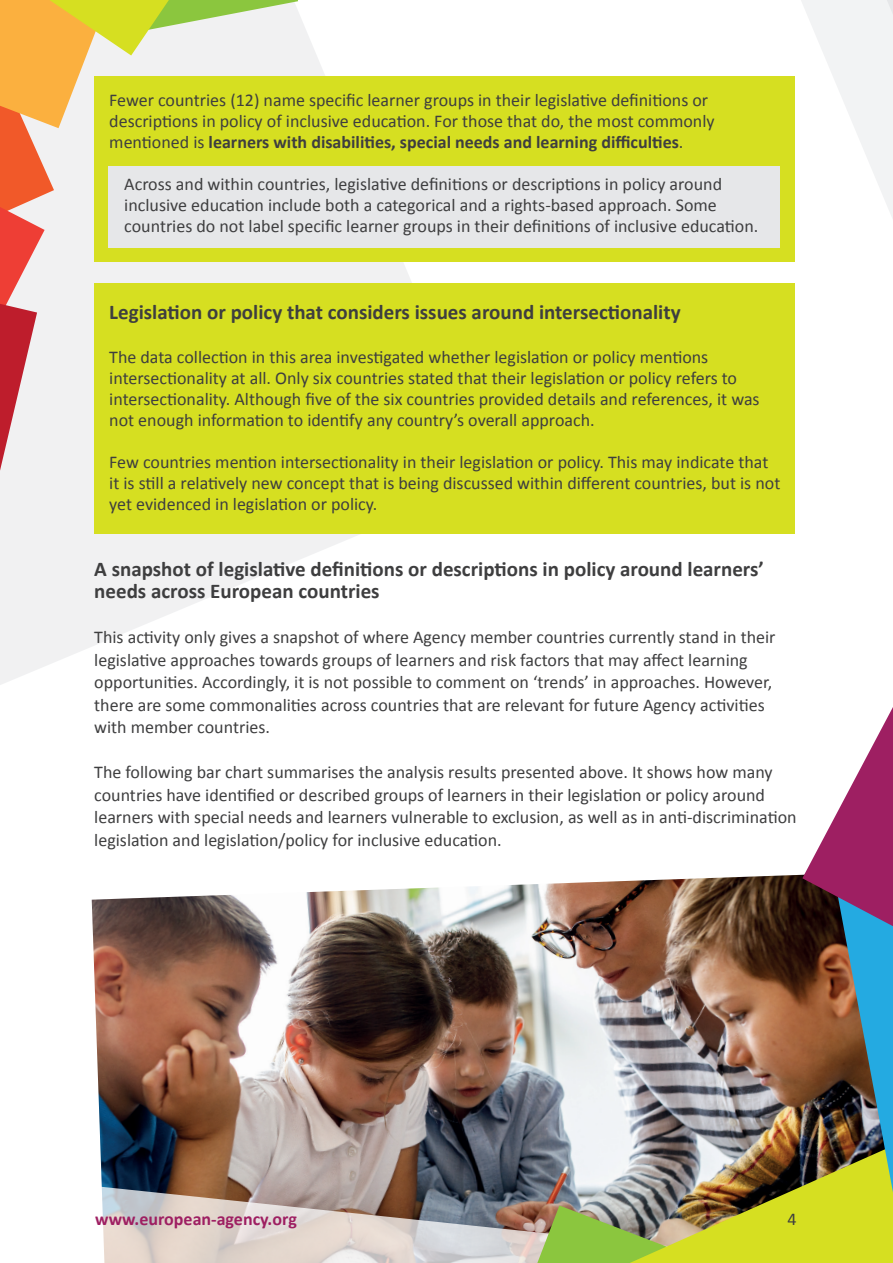
<style>
.page{position:relative;width:893px;height:1263px;background:#fff}
.page>*{position:absolute;margin:0;border:0;box-sizing:border-box;transform-origin:0 0}
.t1{font:700 21px/22.5px "Calibri";color:#3e3e3f}
.t2{font:18px/21px "Calibri";color:#3e3e3f}
.t3{font:700 18px "Calibri";color:#9e1f62}
.s1{font-weight:700}
</style>
<div class="page">
<svg style="left:0;top:12px;width:412px;height:673px"></svg>
<div style="left:94px;top:76px;width:701px;height:186px;background:#d6df21"></div>
<div style="left:109px;top:167px;width:671px;height:81px;background:#e6e7e9"></div>
<div style="left:94px;top:283px;width:701px;height:251px;background:#d6df21"></div>
<svg style="left:0;top:0;width:298px;height:471px"></svg>
<svg style="left:801px;top:0;width:92px;height:218px;fill:#f2f3f4"></svg>
<img style="left:92px;top:884px;width:445px;height:279px">
<svg style="left:100px;top:1163px;width:437px;height:100px;background:#aea4a1"></svg>
<img style="left:537px;top:707px;width:356px;height:556px">
<p class="t2" style="left:109px;top:89px;width:607px">Fewer countries (12) name specific learner groups in their legislative definitions or descriptions in policy of inclusive education. For those that do, the most commonly mentioned is <span class="s1">learners with disabilities, special needs and learning difficulties</span>.</p>
<p class="t2" style="left:124px;top:173px;width:635px">Across and within countries, legislative definitions or descriptions in policy around inclusive education include both a categorical and a rights-based approach. Some countries do not label specific learner groups in their definitions of inclusive education.</p>
<h3 class="t1" style="left:109px;top:300px;width:573px">Legislation or policy that considers issues around intersectionality</h3>
<p class="t2" style="left:109px;top:345px;width:652px">The data collection in this area investigated whether legislation or policy mentions intersectionality at all. Only six countries stated that their legislation or policy refers to intersectionality. Although five of the six countries provided details and references, it was not enough information to identify any country’s overall approach.</p>
<p class="t2" style="left:109px;top:450px;width:673px">Few countries mention intersectionality in their legislation or policy. This may indicate that it is still a relatively new concept that is being discussed within different countries, but is not yet evidenced in legislation or policy.</p>
<h3 class="t1" style="left:94px;top:556px;width:671px">A snapshot of legislative definitions or descriptions in policy around learners’ needs across European countries</h3>
<p class="t2" style="left:94px;top:625px;width:683px;line-height:22.5px">This activity only gives a snapshot of where Agency member countries currently stand in their legislative approaches towards groups of learners and risk factors that may affect learning opportunities. Accordingly, it is not possible to comment on ‘trends’ in approaches. However, there are some commonalities across countries that are relevant for future Agency activities with member countries.</p>
<p class="t2" style="left:94px;top:760px;width:704px;line-height:22.5px">The following bar chart summarises the analysis results presented above. It shows how many countries have identified or described groups of learners in their legislation or policy around learners with special needs and learners vulnerable to exclusion, as well as in anti-discrimination legislation and legislation/policy for inclusive education.</p>
<p class="t3" style="left:95px;top:1208px;width:203px">www.european-agency.org</p>
<p class="t2" style="left:788px;top:1208px;width:11px">4</p>
</div>
